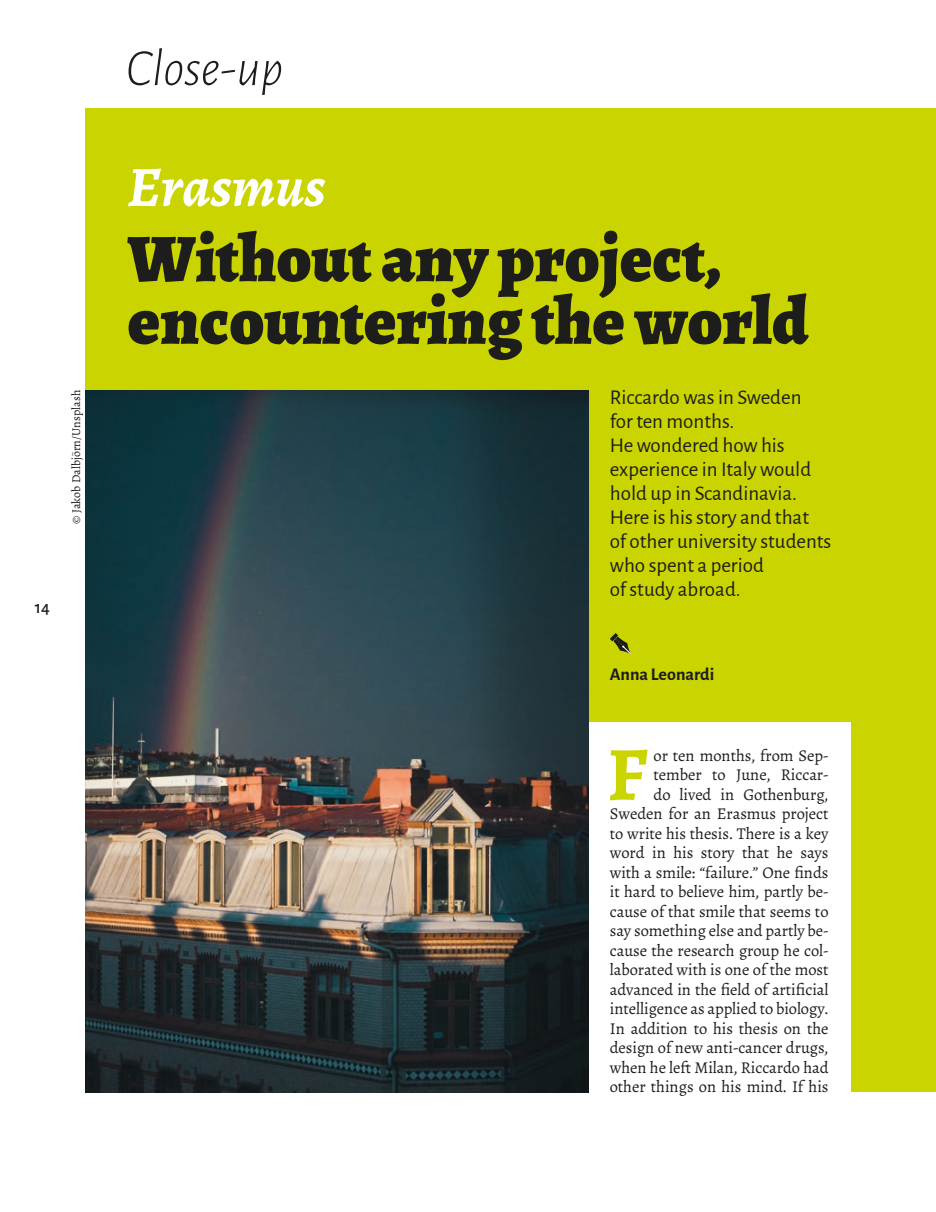
<style>
.page{position:relative;width:936px;height:1212px;background:#fff}
.page>*{position:absolute;margin:0;border:0;box-sizing:border-box;transform-origin:0 0}
.t1{font:700 76.65px "Alegreya";color:#cad400}
.t2{font:900 67.95px/62.6px "Alegreya";color:#1d1d1b}
.t3{font:italic 700 57.15px "Alegreya";color:#fff}
.t4{font:italic 300 52.5px "Alegreya Sans";color:#1d1d1b}
.t5{font:21px/24px "Alegreya Sans";color:#1d1d1b}
.t6{font:700 18px "Alegreya Sans";color:#1d1d1b}
.t7{font:500 18px "Alegreya Sans";color:#1d1d1b}
.t8{font:16.5px/19.5px "Alegreya";letter-spacing:-.005em;color:#1d1d1b;text-align:right}
.t9{font:12px "Alegreya";color:#1d1d1b}
</style>
<div class="page">
<div style="left:85px;top:108px;width:850px;height:984px;background:#cad400"></div>
<div style="left:85px;top:722px;width:765px;height:381px;background:#fff"></div>
<svg style="left:610px;top:633px;width:21px;height:22px"></svg>
<img style="left:85px;top:390px;width:503px;height:702px">
<p class="t9" style="left:69px;top:524px;width:135px;rotate:-90deg">© Jakob Dalbjörn/Unsplash</p>
<p class="t7" style="left:35px;top:595px;width:17px">14</p>
<h3 class="t4" style="left:126px;top:34px;width:159px">Close-up</h3>
<h3 class="t3" style="left:128px;top:150px;width:199px">Erasmus</h3>
<h2 class="t2" style="left:128px;top:227px;width:682px">Without any project, encountering the world</h2>
<p class="t5" style="left:609px;top:384px;width:223px">Riccardo was in Sweden<br>for ten months.<br>He wondered how his experience in Italy would hold up in Scandinavia.<br>Here is his story and that<br>of other university students who spent a period<br>of study abroad.</p>
<p class="t6" style="left:609px;top:661px;width:106px">Anna Leonardi</p>
<p class="t8" style="left:609px;top:745px;width:220px">or ten months, from Sep&shy;tember to June, Riccar-<br>do lived in Gothenburg,<br>Sweden for an Erasmus project to write his thesis. There is a key word in his story that he says with a smile: “failure.” One finds it hard to believe him, partly be&shy;cause of that smile that seems to say something else and partly be&shy;cause the research group he col&shy;laborated with is one of the most advanced in the field of artificial intelligence as applied to biology.<br>In addition to his thesis on the design of new anti-cancer drugs, when he left Milan, Riccardo had other things on his mind. If his</p>
<h1 class="t1" style="left:607px;top:725px;width:42px">F</h1>
</div>
